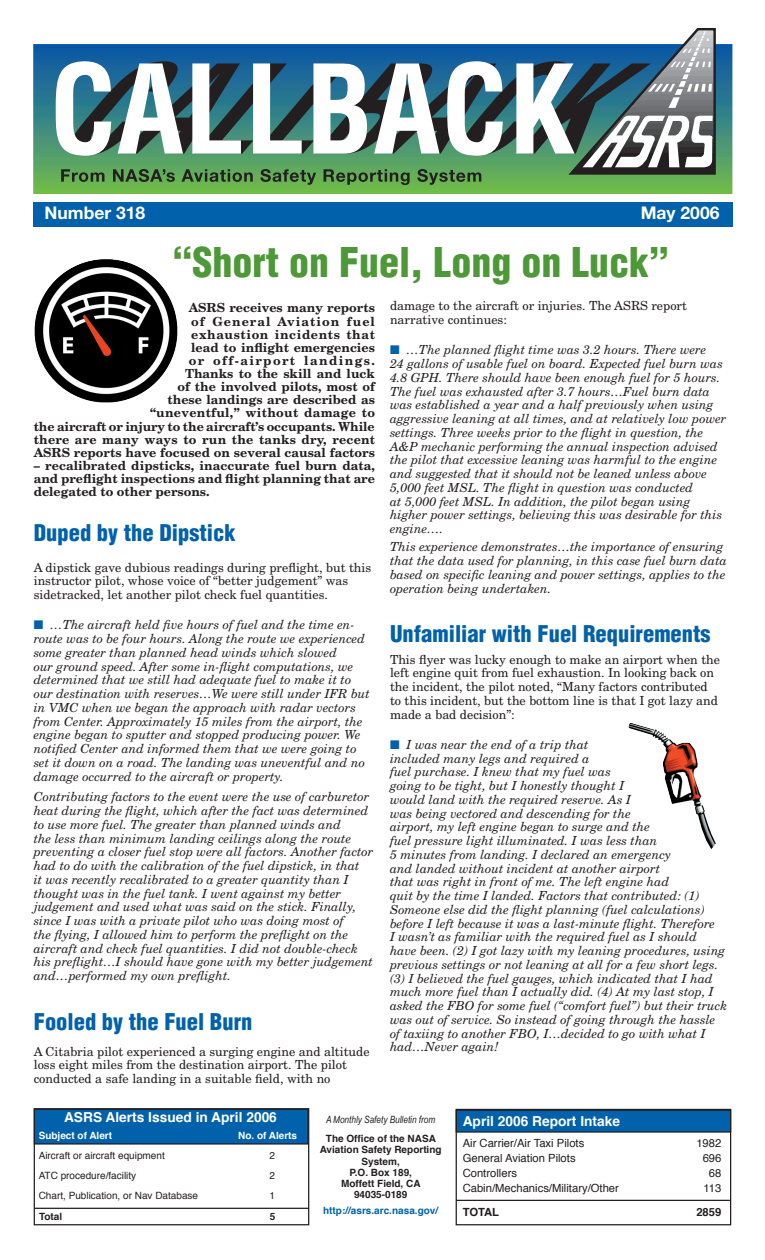
<style>
.page{position:relative;width:765px;height:1260px;background:#fff}
.page>*{position:absolute;margin:0;border:0;box-sizing:border-box;transform-origin:0 0}
.t1{font:900 condensed 40px "Helvetica";color:#4d9937}
.t2{font:900 condensed 22.5px "Helvetica";color:#0161ab}
.t3{font:700 17.5px "Helvetica Neue";color:#fff}
.t4{font:700 13.75px "Helvetica";color:#fff}
.t5{font:italic 12.5px/13.8px "New Century Schlbk";color:#231f20}
.t6{font:12.5px/13.8px "New Century Schlbk";color:#231f20}
.t7{font:700 12.5px/13.1px "New Century Schlbk";color:#231f20;text-align:right}
.t8{font:11.25px "Helvetica";color:#231f20}
.t9{font:700 11.25px "Helvetica";color:#231f20}
.t10{font:700 10px/11.2px "Helvetica";color:#231f20;text-align:center}
.t11{font:10px "Helvetica";color:#231f20}
.t12{font:italic 10px "Arial Narrow";color:#231f20}
.t13{font:700 10px "Helvetica";color:#0161ab}
.t14{font:700 10px "Helvetica";color:#fff}
.s1{color:#0161ab}
</style>
<div class="page">
<div style="left:33px;top:44px;width:699px;height:150px;background:linear-gradient(to bottom,#0553ae,#6fb952)"></div>
<svg style="left:56px;top:28px;width:661px;height:157px"></svg>
<div style="left:33px;top:202px;width:699px;height:24px;background:#0161ab"></div>
<div style="left:456px;top:1110px;width:275px;height:22px;background:#0161ab"></div>
<div style="left:456px;top:1110px;width:275px;height:23px;border:1px solid #231f20"></div>
<div style="left:456px;top:1109px;width:275px;height:116px;border:1px solid #231f20"></div>
<hr style="left:456px;top:1200px;width:274px;height:1px;background:#231f20">
<div style="left:34px;top:1109px;width:274px;height:35px;background:#0161ab"></div>
<div style="left:34px;top:1109px;width:275px;height:36px;border:1px solid #231f20"></div>
<div style="left:34px;top:1108px;width:275px;height:117px;border:1px solid #231f20"></div>
<hr style="left:34px;top:1208px;width:275px;height:1px;background:#231f20">
<img style="left:34px;top:259px;width:144px;height:144px;border-radius:50%">
<img style="left:628px;top:723px;width:88px;height:126px">
<h3 class="t3" style="left:44px;top:202px;width:102px">Number 318</h3>
<h3 class="t3" style="left:641px;top:202px;width:80px">May 2006</h3>
<h1 class="t1" style="left:172px;top:238px;width:498px">“Short on Fuel, Long on Luck”</h1>
<p class="t7" style="left:34px;top:301px;width:343px">ASRS receives many reports<br>of General Aviation fuel<br>exhaustion incidents that<br>lead to inflight emergencies<br>or off-airport landings.<br>Thanks to the skill and luck<br>of the involved pilots, most of<br>these landings are described as<br>“uneventful,” without damage to<br>the aircraft or injury to the aircraft’s occupants. While there are many ways to run the tanks dry, recent ASRS reports have focused on several causal factors</p>
<p class="t7" style="left:34px;top:458px;width:343px;text-align:justify">– recalibrated dipsticks, inaccurate fuel burn data, and preflight inspections and flight planning that are delegated to other persons.</p>
<h2 class="t2" style="left:34px;top:519px;width:203px">Duped by the Dipstick</h2>
<p class="t6" style="left:34px;top:560px;width:339px">A dipstick gave dubious readings during preflight, but this instructor pilot, whose voice of “better judgement” was sidetracked, let another pilot check fuel quantities.</p>
<p class="t5" style="left:34px;top:618px;width:338px"><span class="s1">■</span> …The aircraft held five hours of fuel and the time en&shy;route was to be four hours. Along the route we experienced some greater than planned head winds which slowed<br>our ground speed. After some in-flight computations, we determined that we still had adequate fuel to make it to our destination with reserves…We were still under IFR but in VMC when we began the approach with radar vectors from Center. Approximately 15 miles from the airport, the engine began to sputter and stopped producing power. We notified Center and informed them that we were going to set it down on a road. The landing was uneventful and no damage occurred to the aircraft or property.</p>
<p class="t5" style="left:34px;top:790px;width:341px">Contributing factors to the event were the use of carburetor heat during the flight, which after the fact was determined to use more fuel. The greater than planned winds and<br>the less than minimum landing ceilings along the route preventing a closer fuel stop were all factors. Another factor had to do with the calibration of the fuel dipstick, in that<br>it was recently recalibrated to a greater quantity than I thought was in the fuel tank. I went against my better judgement and used what was said on the stick. Finally, since I was with a private pilot who was doing most of<br>the flying, I allowed him to perform the preflight on the aircraft and check fuel quantities. I did not double-check his preflight…I should have gone with my better judgement and…performed my own preflight.</p>
<h2 class="t2" style="left:34px;top:1008px;width:220px">Fooled by the Fuel Burn</h2>
<p class="t6" style="left:34px;top:1044px;width:337px">A Citabria pilot experienced a surging engine and altitude loss eight miles from the destination airport. The pilot conducted a safe landing in a suitable field, with no</p>
<p class="t6" style="left:390px;top:299px;width:299px">damage to the aircraft or injuries. The ASRS report narrative continues:</p>
<p class="t5" style="left:390px;top:343px;width:338px"><span class="s1">■</span> …The planned flight time was 3.2 hours. There were<br>24 gallons of usable fuel on board. Expected fuel burn was 4.8 GPH. There should have been enough fuel for 5 hours.<br>The fuel was exhausted after 3.7 hours…Fuel burn data was established a year and a half previously when using aggressive leaning at all times, and at relatively low power settings. Three weeks prior to the flight in question, the A&amp;P mechanic performing the annual inspection advised the pilot that excessive leaning was harmful to the engine and suggested that it should not be leaned unless above 5,000 feet MSL. The flight in question was conducted<br>at 5,000 feet MSL. In addition, the pilot began using higher power settings, believing this was desirable for this engine….</p>
<p class="t5" style="left:390px;top:540px;width:338px">This experience demonstrates…the importance of ensuring that the data used for planning, in this case fuel burn data based on specific leaning and power settings, applies to the operation being undertaken.</p>
<h2 class="t2" style="left:390px;top:620px;width:322px">Unfamiliar with Fuel Requirements</h2>
<p class="t6" style="left:390px;top:652px;width:332px">This flyer was lucky enough to make an airport when the left engine quit from fuel exhaustion. In looking back on the incident, the pilot noted, “Many factors contributed to this incident, but the bottom line is that I got lazy and made a bad decision”:</p>
<p class="t5" style="left:390px;top:737px;width:339px"><span class="s1">■</span> I was near the end of a trip that<br>included many legs and required a<br>fuel purchase. I knew that my fuel was<br>going to be tight, but I honestly thought I<br>would land with the required reserve. As I<br>was being vectored and descending for the<br>airport, my left engine began to surge and the<br>fuel pressure light illuminated. I was less than<br>5 minutes from landing. I declared an emergency<br>and landed without incident at another airport<br>that was right in front of me. The left engine had<br>quit by the time I landed. Factors that contributed: (1)<br>Someone else did the flight planning (fuel calculations) before I left because it was a last-minute flight. Therefore<br>I wasn’t as familiar with the required fuel as I should<br>have been. (2) I got lazy with my leaning procedures, using previous settings or not leaning at all for a few short legs. (3) I believed the fuel gauges, which indicated that I had much more fuel than I actually did. (4) At my last stop, I asked the FBO for some fuel (“comfort fuel”) but their truck was out of service. So instead of going through the hassle of taxiing to another FBO, I…decided to go with what I had…Never again!</p>
<p class="t4" style="left:64px;top:1105px;width:214px">ASRS Alerts Issued in April 2006</p>
<p class="t14" style="left:39px;top:1127px;width:75px">Subject of Alert</p>
<p class="t14" style="left:238px;top:1127px;width:61px">No. of Alerts</p>
<p class="t11" style="left:39px;top:1147px;width:128px">Aircraft or aircraft equipment</p>
<p class="t11" style="left:269px;top:1147px;width:7px">2</p>
<p class="t11" style="left:39px;top:1167px;width:99px">ATC procedure/facility</p>
<p class="t11" style="left:269px;top:1167px;width:7px">2</p>
<p class="t11" style="left:39px;top:1187px;width:161px">Chart, Publication, or Nav Database</p>
<p class="t11" style="left:269px;top:1187px;width:7px">1</p>
<p class="t10" style="left:39px;top:1210px;width:25px">Total</p>
<p class="t10" style="left:270px;top:1210px;width:7px">5</p>
<p class="t12" style="left:326px;top:1113px;width:111px">A Monthly Safety Bulletin from</p>
<p class="t10" style="left:320px;top:1132px;width:123px">The Office of the NASA<br>Aviation Safety Reporting<br>System,<br>P.O. Box 189,<br>Moffett Field, CA<br>94035-0189</p>
<p class="t13" style="left:323px;top:1202px;width:117px">http://asrs.arc.nasa.gov/</p>
<p class="t4" style="left:463px;top:1108px;width:159px">April 2006 Report Intake</p>
<p class="t8" style="left:463px;top:1134px;width:123px">Air Carrier/Air Taxi Pilots</p>
<p class="t8" style="left:696px;top:1134px;width:27px">1982</p>
<p class="t8" style="left:463px;top:1149px;width:114px">General Aviation Pilots</p>
<p class="t8" style="left:703px;top:1149px;width:20px">696</p>
<p class="t8" style="left:463px;top:1164px;width:56px">Controllers</p>
<p class="t8" style="left:709px;top:1164px;width:14px">68</p>
<p class="t8" style="left:463px;top:1179px;width:158px">Cabin/Mechanics/Military/Other</p>
<p class="t8" style="left:703px;top:1179px;width:19px">113</p>
<p class="t9" style="left:463px;top:1202px;width:38px">TOTAL</p>
<p class="t9" style="left:696px;top:1202px;width:27px">2859</p>
</div>
